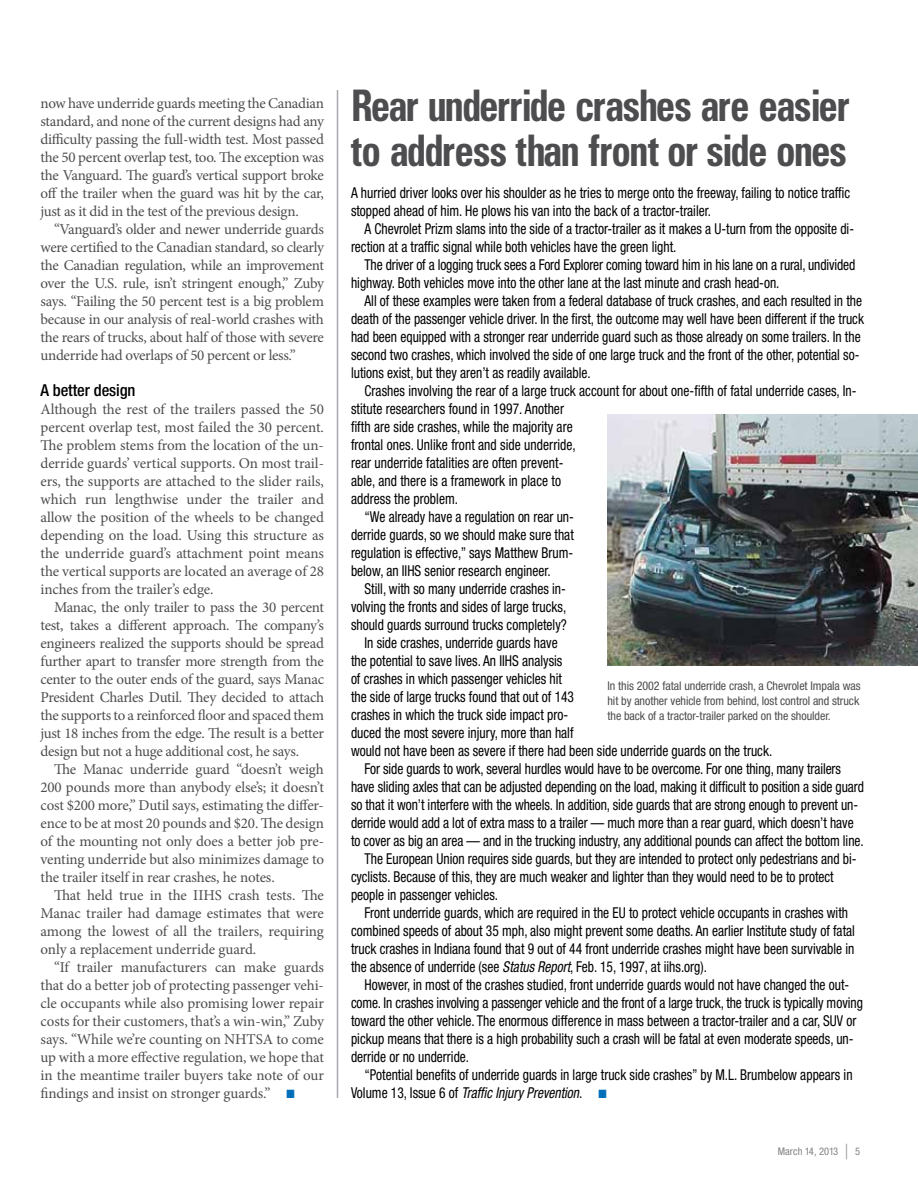
<style>
.page{position:relative;width:918px;height:1188px;background:#fff}
.page>*{position:absolute;margin:0;border:0;box-sizing:border-box;transform-origin:0 0}
.t1{font:700 condensed 43.5px/45px "Univers LT Std";letter-spacing:-.05em;color:#4d4d4f;scale:.9 1}
.t2{font:500 condensed 16.5px "Helvetica Neue LT Pro";color:#000}
.t3{font:condensed 15px/18px "Helvetica Neue LT Pro";color:#000;scale:.9 1}
.t4{font:15px/18px "Minion Pro";letter-spacing:-.015em;color:#4d4d4f;text-align:justify}
.t5{font:italic condensed 15px "Helvetica Neue LT Pro";color:#000;scale:.9 1}
.t6{font:condensed 12px/15px "Helvetica Neue LT Pro";letter-spacing:-.005em;color:#4d4d4f;text-align:justify}
.t7{font:condensed 10.5px "Helvetica Neue LT Pro";letter-spacing:-.01em;color:#808285}
.s1{color:#006fba}
.s2{font-style:italic}
.s3{font-style:normal}
.s4{font-size:21px}
</style>
<div class="page">
<img style="left:608px;top:414px;width:310px;height:252px">
<hr style="left:337px;top:90px;width:1px;height:1008px;background:#a7a9ac">
<p class="t4" style="left:40px;top:94px;width:285px">now have underride guards meeting the Canadian standard, and none of the current designs had any difficulty passing the full-width test. Most passed the 50 percent overlap test, too. The exception was the Vanguard. The guard’s vertical support broke off the trailer when the guard was hit by the car, just as it did in the test of the previous design.</p>
<p class="t4" style="left:40px;top:220px;width:285px;text-indent:14px">“Vanguard’s older and newer underride guards were certified to the Canadian standard, so clearly the Canadian regulation, while an improvement over the U.S. rule, isn’t stringent enough,” Zuby says. “Failing the 50 percent test is a big problem because in our analysis of real-world crashes with the rears of trucks, about half of those with severe underride had overlaps of 50 percent or less.”</p>
<p class="t2" style="left:40px;top:380px;width:97px">A better design</p>
<p class="t4" style="left:40px;top:400px;width:285px">Although the rest of the trailers passed the 50 percent overlap test, most failed the 30 percent.<br>The problem stems from the location of the un&shy;derride guards’ vertical supports. On most trail&shy;ers, the supports are attached to the slider rails, which run lengthwise under the trailer and allow the position of the wheels to be changed depending on the load. Using this structure as the underride guard’s attachment point means the vertical supports are located an average of 28 inches from the trailer’s edge.</p>
<p class="t4" style="left:40px;top:598px;width:285px;text-indent:14px">Manac, the only trailer to pass the 30 percent test, takes a different approach. The company’s engineers realized the supports should be spread further apart to transfer more strength from the center to the outer ends of the guard, says Manac President Charles Dutil. They decided to attach the supports to a reinforced floor and spaced them just 18 inches from the edge. The result is a better design but not a huge additional cost, he says.</p>
<p class="t4" style="left:40px;top:760px;width:285px;text-indent:14px">The Manac underride guard “doesn’t weigh 200 pounds more than anybody else’s; it doesn’t cost $200 more,” Dutil says, estimating the differ&shy;ence to be at most 20 pounds and $20. The design of the mounting not only does a better job pre&shy;venting underride but also minimizes damage to the trailer itself in rear crashes, he notes.</p>
<p class="t4" style="left:40px;top:886px;width:285px;text-indent:14px">That held true in the IIHS crash tests. The Manac trailer had damage estimates that were among the lowest of all the trailers, requiring only a replacement underride guard.</p>
<p class="t4" style="left:40px;top:958px;width:285px;text-indent:14px">“If trailer manufacturers can make guards that do a better job of protecting passenger vehi&shy;cle occupants while also promising lower repair costs for their customers, that’s a win-win,” Zuby says. “While we’re counting on NHTSA to come up with a more effective regulation, we hope that in the meantime trailer buyers take note of our findings and insist on stronger guards.” <span class="s1">■</span></p>
<h1 class="t1" style="left:351px;top:83px;width:555px">Rear underride crashes are easier to address than front or side ones</h1>
<p class="t3" style="left:351px;top:184px;width:556px">A hurried driver looks over his shoulder as he tries to merge onto the freeway, failing to notice traffic stopped ahead of him. He plows his van into the back of a tractor-trailer.</p>
<p class="t3" style="left:351px;top:220px;width:560px;text-indent:14px">A Chevrolet Prizm slams into the side of a tractor-trailer as it makes a U-turn from the opposite di&shy;rection at a traffic signal while both vehicles have the green light.</p>
<p class="t3" style="left:351px;top:256px;width:562px;text-indent:14px">The driver of a logging truck sees a Ford Explorer coming toward him in his lane on a rural, undivided highway. Both vehicles move into the other lane at the last minute and crash head-on.</p>
<p class="t3" style="left:351px;top:292px;width:572px;text-indent:14px">All of these examples were taken from a federal database of truck crashes, and each resulted in the death of the passenger vehicle driver. In the first, the outcome may well have been different if the truck had been equipped with a stronger rear underride guard such as those already on some trailers. In the second two crashes, which involved the side of one large truck and the front of the other, potential so&shy;lutions exist, but they aren’t as readily available.</p>
<p class="t3" style="left:364px;top:382px;width:548px">Crashes involving the rear of a large truck account for about one-fifth of fatal underride cases, In-</p>
<p class="t3" style="left:351px;top:400px;width:238px">stitute researchers found in 1997. Another</p>
<p class="t3" style="left:351px;top:418px;width:248px">fifth are side crashes, while the majority are</p>
<p class="t3" style="left:351px;top:436px;width:251px">frontal ones. Unlike front and side underride,</p>
<p class="t3" style="left:351px;top:454px;width:238px">rear underride fatalities are often prevent-</p>
<p class="t3" style="left:351px;top:472px;width:235px">able, and there is a framework in place to</p>
<p class="t3" style="left:351px;top:490px;width:121px">address the problem.</p>
<p class="t3" style="left:364px;top:508px;width:234px">“We already have a regulation on rear un-</p>
<p class="t3" style="left:351px;top:526px;width:249px">derride guards, so we should make sure that</p>
<p class="t3" style="left:351px;top:544px;width:249px">regulation is effective,” says Matthew Brum-</p>
<p class="t3" style="left:351px;top:562px;width:223px">below, an II HS senior research engineer.</p>
<p class="t3" style="left:364px;top:580px;width:225px">Still, with so many underride crashes in-</p>
<p class="t3" style="left:351px;top:598px;width:241px">volving the fronts and sides of large trucks,</p>
<p class="t3" style="left:351px;top:616px;width:241px">should guards surround trucks completely?</p>
<p class="t3" style="left:364px;top:634px;width:216px">In side crashes, underride guards have</p>
<p class="t3" style="left:351px;top:652px;width:236px">the potential to save lives. An II HS analysis</p>
<p class="t3" style="left:351px;top:670px;width:236px">of crashes in which passenger vehicles hit</p>
<p class="t3" style="left:351px;top:688px;width:249px">the side of large trucks found that out of 143</p>
<p class="t3" style="left:351px;top:706px;width:243px">crashes in which the truck side impact pro-</p>
<p class="t3" style="left:351px;top:724px;width:249px">duced the most severe injury, more than half</p>
<p class="t3" style="left:351px;top:742px;width:470px">would not have been as severe if there had been side underride guards on the truck.</p>
<p class="t3" style="left:364px;top:760px;width:531px">For side guards to work, several hurdles would have to be overcome. For one thing, many trailers</p>
<p class="t3" style="left:351px;top:778px;width:572px">have sliding axles that can be adjusted depending on the load, making it difficult to position a side guard</p>
<p class="t3" style="left:351px;top:796px;width:565px">so that it won’t interfere with the wheels. In addition, side guards that are strong enough to prevent un-</p>
<p class="t3" style="left:351px;top:814px;width:560px">derride would add a lot of extra mass to a trailer — much more than a rear guard, which doesn’t have</p>
<p class="t3" style="left:351px;top:832px;width:571px">to cover as big an area — and in the trucking industry, any additional pounds can affect the bottom line.</p>
<p class="t3" style="left:365px;top:850px;width:548px">The European Union requires side guards, but they are intended to protect only pedestrians and bi-</p>
<p class="t3" style="left:351px;top:868px;width:538px">cyclists. Because of this, they are much weaker and lighter than they would need to be to protect</p>
<p class="t3" style="left:351px;top:886px;width:165px">people in passenger vehicles.</p>
<p class="t3" style="left:365px;top:904px;width:539px">Front underride guards, which are required in the EU to protect vehicle occupants in crashes with</p>
<p class="t3" style="left:351px;top:922px;width:561px">combined speeds of about 35 mph, also might prevent some deaths. An earlier Institute study of fatal</p>
<p class="t3" style="left:351px;top:940px;width:561px">truck crashes in Indiana found that 9 out of 44 front underride crashes might have been survivable in</p>
<p class="t3" style="left:351px;top:958px;width:397px">the absence of underride (see <span class="s2">Status Report</span>, Feb. 15, 1997, at iihs.org).</p>
<p class="t3" style="left:365px;top:976px;width:540px">However, in most of the crashes studied, front underride guards would not have changed the out-</p>
<p class="t3" style="left:351px;top:994px;width:571px">come. In crashes involving a passenger vehicle and the front of a large truck, the truck is typically moving</p>
<p class="t3" style="left:351px;top:1012px;width:563px">toward the other vehicle. The enormous difference in mass between a tractor-trailer and a car, SUV or</p>
<p class="t3" style="left:351px;top:1030px;width:560px">pickup means that there is a high probability such a crash will be fatal at even moderate speeds, un-</p>
<p class="t3" style="left:351px;top:1048px;width:133px">derride or no underride.</p>
<p class="t3" style="left:365px;top:1066px;width:544px">“Potential benefits of underride guards in large truck side crashes” by M.L. Brumbelow appears in</p>
<p class="t5" style="left:351px;top:1084px;width:286px"><span class="s3">Volume 13, Issue 6 of</span> Traffic Injury Prevention<span class="s3">.</span> <span class="s1">■</span></p>
<p class="t6" style="left:608px;top:678px;width:255px">In this 2002 fatal underride crash, a Chevrolet Impala was hit by another vehicle from behind, lost control and struck the back of a tractor-trailer parked on the shoulder.</p>
<p class="t7" style="left:778px;top:1145px;width:84px">March 14, 2013 <span class="s4">|</span> 5</p>
</div>
